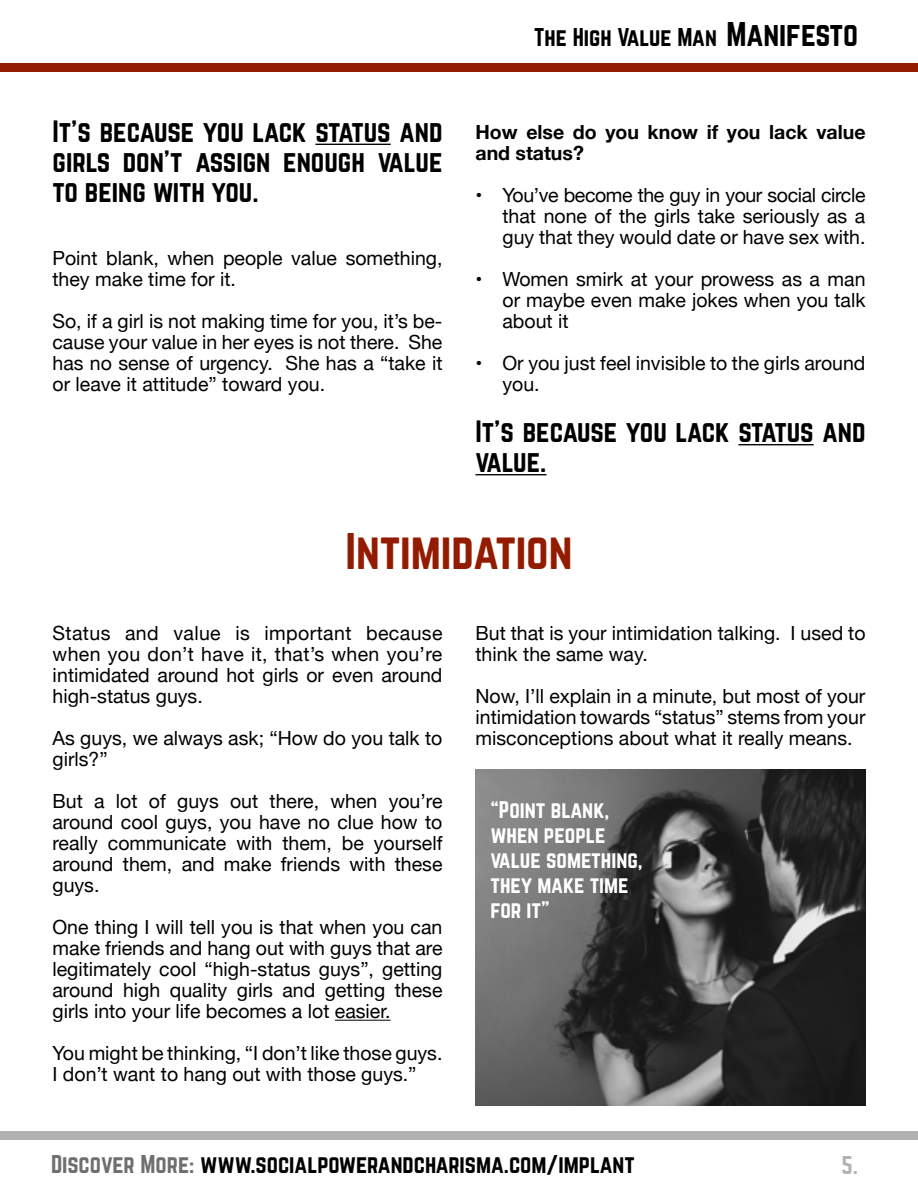
<style>
.page{position:relative;width:918px;height:1188px;background:#fff}
.page>*{position:absolute;margin:0;border:0;box-sizing:border-box;transform-origin:0 0}
.t1{font:105px "Vintage";color:#fff}
.t2{font:45px "Norwester";color:#931c00}
.t3{font:27px/30px "Norwester";color:#000;text-align:justify}
.t4{font:22.5px "Norwester";color:#000}
.t5{font:22.5px "Norwester";color:#b3b2b2}
.t6{font:21px/25.2px "Norwester";color:#fff}
.t7{font:19.5px/21px "Helvetica Neue";color:#000;text-align:justify}
.t8{font:700 19.5px/21px "Helvetica Neue";color:#000}
.s1{font-size:30px}
.s2{color:#706f6f}
</style>
<div class="page">
<div style="left:0;top:63px;width:918px;height:9px;background:#931c00"></div>
<div style="left:0;top:1131px;width:918px;height:9px;background:#b2b2b1"></div>
<hr style="left:315px;top:144px;width:76px;height:1px;background:#000">
<hr style="left:738px;top:444px;width:76px;height:1px;background:#000">
<hr style="left:476px;top:474px;width:71px;height:1px;background:#000">
<hr style="left:335px;top:1020px;width:56px;height:1px;background:#000">
<img style="left:476px;top:769px;width:390px;height:337px">
<h3 class="t3" style="left:52px;top:117px;width:392px">It’s because you lack status and girls don’t assign enough value to being with you.</h3>
<p class="t7" style="left:52px;top:248px;width:391px">Point blank, when people value something, they make time for it.</p>
<p class="t7" style="left:52px;top:311px;width:392px">So, if a girl is not making time for you, it’s be&shy;cause your value in her eyes is not there. She has no sense of urgency. She has a “take it or leave it attitude” toward you.</p>
<p class="t4" style="left:534px;top:27px;width:325px">The High Value Man <span class="s1">Manifesto</span></p>
<p class="t8" style="left:476px;top:122px;width:392px">How else do you know if you lack value and status?</p>
<p class="t7" style="left:503px;top:186px;width:365px;text-indent:-27px">• You’ve become the guy in your social circle that none of the girls take seriously as a guy that they would date or have sex with.</p>
<p class="t7" style="left:503px;top:270px;width:365px;text-indent:-27px">• Women smirk at your prowess as a man or maybe even make jokes when you talk about it</p>
<p class="t7" style="left:503px;top:354px;width:365px;text-indent:-27px">• Or you just feel invisible to the girls around you.</p>
<h3 class="t3" style="left:476px;top:417px;width:392px">It’s because you lack status and value.</h3>
<h2 class="t2" style="left:345px;top:530px;width:229px">Intimidation</h2>
<p class="t7" style="left:52px;top:624px;width:392px">Status and value is important because when you don’t have it, that’s when you’re intimidated around hot girls or even around high-status guys.</p>
<p class="t7" style="left:52px;top:729px;width:392px">As guys, we always ask; “How do you talk to girls?”</p>
<p class="t7" style="left:52px;top:792px;width:392px">But a lot of guys out there, when you’re around cool guys, you have no clue how to really communicate with them, be yourself around them, and make friends with these guys.</p>
<p class="t7" style="left:52px;top:918px;width:392px">One thing I will tell you is that when you can make friends and hang out with guys that are legitimately cool “high-status guys”, getting around high quality girls and getting these girls into your life becomes a lot easier.</p>
<p class="t7" style="left:52px;top:1044px;width:391px">You might be thinking, “I don’t like those guys.<br>I don’t want to hang out with those guys.”</p>
<p class="t7" style="left:476px;top:624px;width:392px">But that is your intimidation talking. I used to think the same way.</p>
<p class="t7" style="left:476px;top:687px;width:391px">Now, I’ll explain in a minute, but most of your intimidation towards “status” stems from your misconceptions about what it really means.</p>
<h1 class="t1" style="left:505px;top:771px;width:49px">“</h1>
<p class="t6" style="left:490px;top:797px;width:154px">“Point blank, when people value something, they make time for it”</p>
<p class="t4" style="left:51px;top:1153px;width:585px"><span class="s2">Discover More:</span> www.socialpowerandcharisma.com/implant</p>
<p class="t5" style="left:842px;top:1154px;width:18px">5.</p>
</div>
